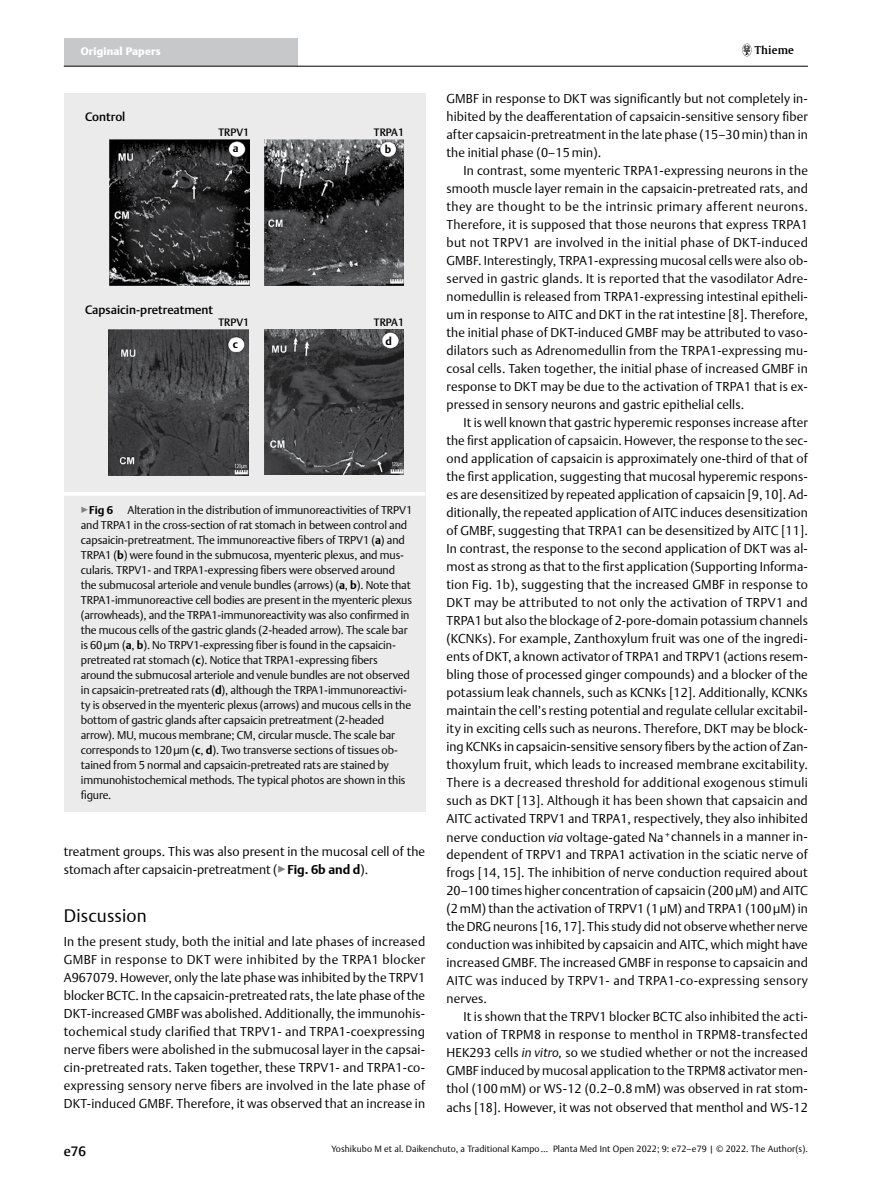
<style>
.page{position:relative;width:893px;height:1191px;background:#fff}
.page>*{position:absolute;margin:0;border:0;box-sizing:border-box;transform-origin:0 0}
.t1{font:300 18px "Thieme Argo 2011";letter-spacing:.01em;color:#000}
.t2{font:500 13.5px "Thieme Argo 2011";color:#000}
.t3{font:300 12.75px/18px "Thieme Argo 2011";letter-spacing:.01em;color:#000;text-align:justify}
.t4{font:500 12.15px "Thieme Argo 2011";color:#000}
.t5{font:300 11.25px/15px "Thieme Argo 2011";letter-spacing:-.01em;color:#000}
.t6{font:700 11.25px "Thieme Argo 2011";color:#000}
.t7{font:900 10.8px "Thieme Argo 2011";letter-spacing:.01em;color:#fff}
.t8{font:600 10.8px "Thieme Gulliver 2011";letter-spacing:.01em;color:#000}
.t9{font:700 10.8px "Thieme Argo 2011";color:#000}
.t10{font:500 10.65px "Thieme Argo 2011";color:#000}
.t11{font:300 9px "Thieme Argo 2011";letter-spacing:.01em;color:#000}
.s1{font-weight:700}
.s2{font-weight:300;color:#808285}
.s3{color:#808285}
.s4{font-style:italic}
</style>
<div class="page">
<div style="left:64px;top:38px;width:234px;height:28px;background:#c7c8ca"></div>
<hr style="left:64px;top:66px;width:744px;height:1px;background:#000">
<svg style="left:742px;top:44px;width:9px;height:12px"></svg>
<div style="left:64px;top:492px;width:361px;height:319px;background:#ebebec"></div>
<hr style="left:64px;top:492px;width:361px;height:4px;background:#fff">
<div style="left:64px;top:94px;width:361px;height:398px;background:#ebebec"></div>
<img style="left:264px;top:329px;width:140px;height:146px">
<img style="left:110px;top:139px;width:139px;height:146px">
<img style="left:264px;top:139px;width:139px;height:147px">
<img style="left:108px;top:329px;width:141px;height:146px">
<p class="t7" style="left:81px;top:44px;width:81px">Original Papers</p>
<p class="t8" style="left:755px;top:42px;width:40px">Thieme</p>
<p class="t4" style="left:85px;top:109px;width:42px">Control</p>
<p class="t10" style="left:219px;top:125px;width:32px">TRPV1</p>
<p class="t10" style="left:374px;top:125px;width:31px">TRPA1</p>
<p class="t9" style="left:233px;top:141px;width:7px">a</p>
<p class="t9" style="left:385px;top:142px;width:8px">b</p>
<p class="t4" style="left:85px;top:301px;width:130px">Capsaicin-pretreatment</p>
<p class="t10" style="left:219px;top:316px;width:32px">TRPV1</p>
<p class="t10" style="left:374px;top:316px;width:31px">TRPA1</p>
<p class="t9" style="left:233px;top:337px;width:7px">c</p>
<p class="t9" style="left:385px;top:334px;width:8px">d</p>
<p class="t5" style="left:81px;top:502px;width:333px;text-indent:47px">Alteration in the distribution of immunoreactivities of TRPV1 and TRPA1 in the cross-section of rat stomach in between control and capsaicin-pretreatment. The immunoreactive fibers of TRPV1 (<span class="s1">a</span>) and TRPA1 (<span class="s1">b</span>) were found in the submucosa, myenteric plexus, and mus&shy;cularis. TRPV1- and TRPA1-expressing fibers were observed around the submucosal arteriole and venule bundles (arrows) (<span class="s1">a</span>, <span class="s1">b</span>). Note that TRPA1-immunoreactive cell bodies are present in the myenteric plexus (arrowheads), and the TRPA1-immunoreactivity was also confirmed in the mucous cells of the gastric glands (2-headed arrow). The scale bar is 60µm (<span class="s1">a</span>, <span class="s1">b</span>). No TRPV1-expressing fiber is found in the capsaicin&shy;pretreated rat stomach (<span class="s1">c</span>). Notice that TRPA1-expressing fibers around the submucosal arteriole and venule bundles are not observed in capsaicin-pretreated rats (<span class="s1">d</span>), although the TRPA1-immunoreactivi&shy;ty is observed in the myenteric plexus (arrows) and mucous cells in the bottom of gastric glands after capsaicin pretreatment (2-headed arrow). MU, mucous membrane; CM, circular muscle. The scale bar corresponds to 120µm (<span class="s1">c</span>, <span class="s1">d</span>). Two transverse sections of tissues ob&shy;tained from 5 normal and capsaicin-pretreated rats are stained by immunohistochemical methods. The typical photos are shown in this figure.</p>
<p class="t6" style="left:81px;top:502px;width:34px"><span class="s2">▶</span>Fig 6</p>
<p class="t3" style="left:64px;top:842px;width:363px">treatment groups. This was also present in the mucosal cell of the stomach after capsaicin-pretreatment (<span class="s3">▶</span><span class="s1">Fig. 6b and d</span>).</p>
<h1 class="t1" style="left:64px;top:903px;width:85px">Discussion</h1>
<p class="t3" style="left:64px;top:932px;width:363px">In the present study, both the initial and late phases of increased GMBF in response to DKT were inhibited by the TRPA1 blocker A967079. However, only the late phase was inhibited by the TRPV1 blocker BCTC. In the capsaicin-pretreated rats, the late phase of the DKT-increased GMBF was abolished. Additionally, the immunohis&shy;tochemical study clarified that TRPV1- and TRPA1-coexpressing nerve fibers were abolished in the submucosal layer in the capsai&shy;cin-pretreated rats. Taken together, these TRPV1- and TRPA1-co&shy;expressing sensory nerve fibers are involved in the late phase of DKT-induced GMBF. Therefore, it was observed that an increase in</p>
<p class="t3" style="left:446px;top:89px;width:363px">GMBF in response to DKT was significantly but not completely in&shy;hibited by the deafferentation of capsaicin-sensitive sensory fiber after capsaicin-pretreatment in the late phase (15–30min) than in the initial phase (0–15min).</p>
<p class="t3" style="left:446px;top:161px;width:363px;text-indent:17px">In contrast, some myenteric TRPA1-expressing neurons in the smooth muscle layer remain in the capsaicin-pretreated rats, and they are thought to be the intrinsic primary afferent neurons.<br>Therefore, it is supposed that those neurons that express TRPA1 but not TRPV1 are involved in the initial phase of DKT-induced GMBF. Interestingly, TRPA1-expressing mucosal cells were also ob&shy;served in gastric glands. It is reported that the vasodilator Adre&shy;nomedullin is released from TRPA1-expressing intestinal epitheli&shy;um in response to AITC and DKT in the rat intestine [8]. Therefore, the initial phase of DKT-induced GMBF may be attributed to vaso&shy;dilators such as Adrenomedullin from the TRPA1-expressing mu&shy;cosal cells. Taken together, the initial phase of increased GMBF in response to DKT may be due to the activation of TRPA1 that is ex&shy;pressed in sensory neurons and gastric epithelial cells.</p>
<p class="t3" style="left:446px;top:413px;width:363px;text-indent:17px">It is well known that gastric hyperemic responses increase after the first application of capsaicin. However, the response to the sec&shy;ond application of capsaicin is approximately one-third of that of the first application, suggesting that mucosal hyperemic respons&shy;es are desensitized by repeated application of capsaicin [9,10]. Ad&shy;ditionally, the repeated application of AITC induces desensitization of GMBF, suggesting that TRPA1 can be desensitized by AITC [11].<br>In contrast, the response to the second application of DKT was al&shy;most as strong as that to the first application (Supporting Informa&shy;tion Fig. 1b), suggesting that the increased GMBF in response to DKT may be attributed to not only the activation of TRPV1 and TRPA1 but also the blockage of 2-pore-domain potassium channels (KCNKs). For example, Zanthoxylum fruit was one of the ingredi&shy;ents of DKT, a known activator of TRPA1 and TRPV1 (actions resem&shy;bling those of processed ginger compounds) and a blocker of the potassium leak channels, such as KCNKs [12]. Additionally, KCNKs maintain the cell’s resting potential and regulate cellular excitabil&shy;ity in exciting cells such as neurons. Therefore, DKT may be block&shy;ing KCNKs in capsaicin-sensitive sensory fibers by the action of Zan&shy;thoxylum fruit, which leads to increased membrane excitability.<br>There is a decreased threshold for additional exogenous stimuli such as DKT [13]. Although it has been shown that capsaicin and AITC activated TRPV1 and TRPA1, respectively, they also inhibited nerve conduction <span class="s4">via</span> voltage-gated Na <sup>+</sup> channels in a manner in&shy;dependent of TRPV1 and TRPA1 activation in the sciatic nerve of frogs [14, 15]. The inhibition of nerve conduction required about 20–100 times higher concentration of capsaicin (200µM) and AITC (2mM) than the activation of TRPV1 (1 µM) and TRPA1 (100µM) in the DRG neurons [16,17]. This study did not observe whether nerve conduction was inhibited by capsaicin and AITC, which might have increased GMBF. The increased GMBF in response to capsaicin and AITC was induced by TRPV1- and TRPA1-co-expressing sensory nerves.</p>
<p class="t3" style="left:446px;top:1007px;width:363px;text-indent:17px">It is shown that the TRPV1 blocker BCTC also inhibited the acti&shy;vation of TRPM8 in response to menthol in TRPM8-transfected HEK293 cells <span class="s4">in vitro,</span> so we studied whether or not the increased GMBF induced by mucosal application to the TRPM8 activator men&shy;thol (100 mM) or WS-12 (0.2–0.8 mM) was observed in rat stom&shy;achs [18]. However, it was not observed that menthol and WS-12</p>
<p class="t2" style="left:64px;top:1142px;width:24px">e76</p>
<p class="t11" style="left:331px;top:1143px;width:478px">Yoshikubo M et al. Daikenchuto, a Traditional Kampo … Planta Med Int Open 2022; 9: e72–e79 | © 2022. The Author(s).</p>
</div>
